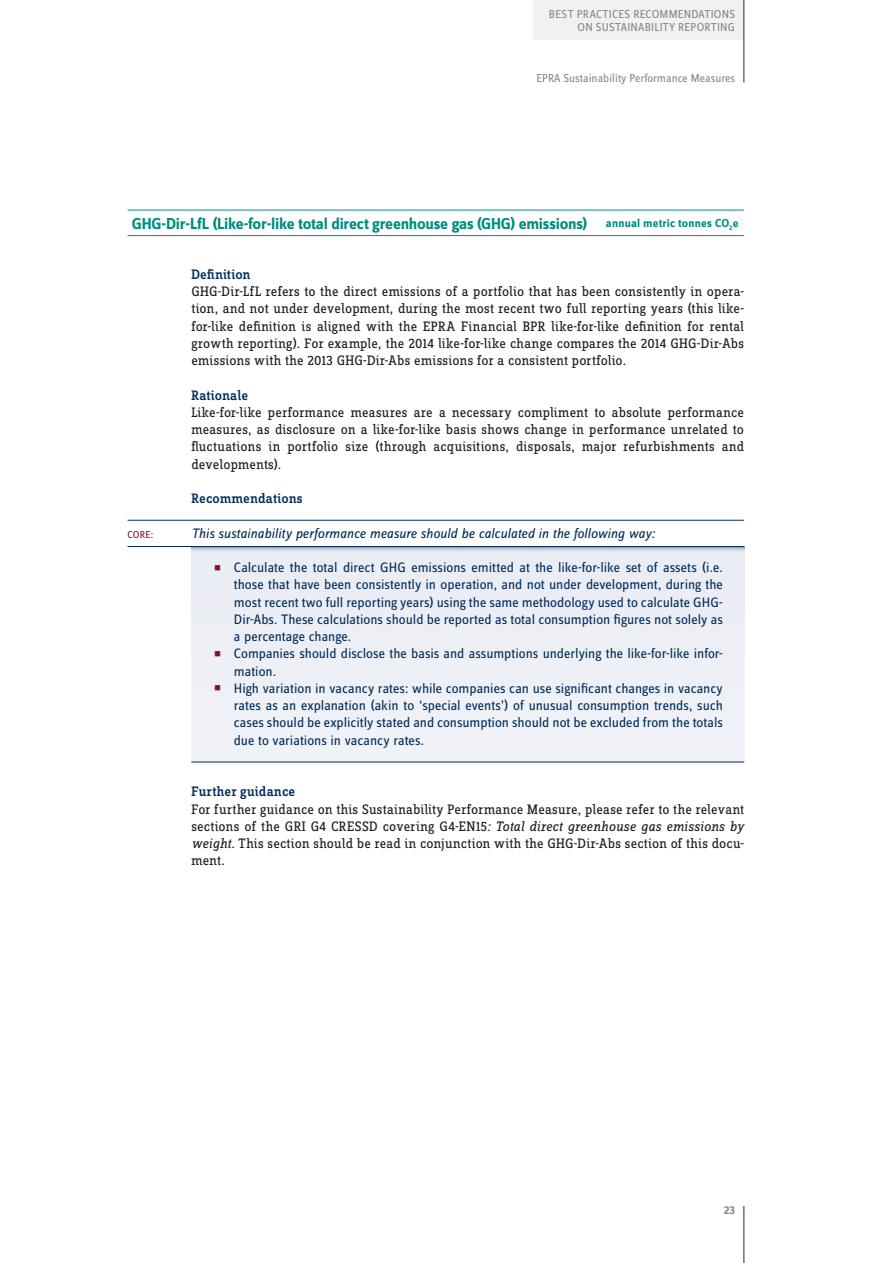
<style>
.page{position:relative;width:893px;height:1263px;background:#fff}
.page>*{position:absolute;margin:0;border:0;box-sizing:border-box;transform-origin:0 0}
.t1{font:700 16.5px "Zine Sans Dis";letter-spacing:-.015em;color:#008e81}
.t2{font:14.25px/17.2px "Zine Slab Dis";letter-spacing:.01em;color:#1d1d1b;text-align:justify}
.t3{font:14.25px/17.2px "Zine Sans Dis";color:#012e5c;text-align:justify}
.t4{font:italic 14.25px "Zine Sans Dis";letter-spacing:-.005em;color:#012e5c}
.t5{font:500 14.25px "Zine Slab Dis";letter-spacing:.015em;color:#012e5c}
.t6{font:12px/13.5px "Zine Sans Dis";letter-spacing:.005em;color:#86888c;text-align:right}
.t7{font:700 12px "Zine Sans Dis";color:#86888c}
.t8{font:10.5px "Zine Sans Dis";color:#890c33}
.s1{font-size:12px}
.s2{font-size:6.9px}
.s3{font-family:"Zine Slab Dis";font-size:36px;color:#890c33}
.s4{font-style:italic}
</style>
<div class="page">
<div style="left:191px;top:546px;width:553px;height:216px;background:#eeeff5"></div>
<hr style="left:128px;top:520px;width:616px;height:1px;background:#012e5c">
<hr style="left:128px;top:546px;width:616px;height:1px;background:#012e5c">
<hr style="left:191px;top:762px;width:553px;height:1px;background:#012e5c">
<hr style="left:128px;top:235px;width:474px;height:1px;background:#008e81">
<hr style="left:602px;top:235px;width:142px;height:1px;background:#008e81">
<hr style="left:128px;top:210px;width:474px;height:1px;background:#008e81">
<hr style="left:602px;top:210px;width:142px;height:1px;background:#008e81">
<div style="left:533px;top:0;width:211px;height:40px;background:#f1f1f1"></div>
<hr style="left:744px;top:0;width:1px;height:82px;background:#012e5c">
<hr style="left:744px;top:1206px;width:1px;height:57px;background:#012e5c">
<p class="t6" style="left:549px;top:8px;width:188px">Best Practices Recommendations on Sustainability Reporting</p>
<p class="t6" style="left:536px;top:72px;width:200px">EPRA Sustainability Performance Measures</p>
<p class="t1" style="left:132px;top:215px;width:608px">GHG-Dir-LfL (Like-for-like total direct greenhouse gas (GHG) emissions) <span class="s1">annual metric tonnes CO</span><span class="s2">2</span><span class="s1">e</span></p>
<p class="t5" style="left:191px;top:267px;width:61px">Definition</p>
<p class="t2" style="left:191px;top:283px;width:554px">GHG-Dir-LfL refers to the direct emissions of a portfolio that has been consistently in opera&shy;tion, and not under development, during the most recent two full reporting years (this like&shy;for-like definition is aligned with the EPRA Financial BPR like-for-like definition for rental growth reporting). For example, the 2014 like-for-like change compares the 2014 GHG-Dir-Abs emissions with the 2013 GHG-Dir-Abs emissions for a consistent portfolio.</p>
<p class="t5" style="left:191px;top:388px;width:58px">Rationale</p>
<p class="t2" style="left:191px;top:404px;width:554px">Like-for-like performance measures are a necessary compliment to absolute performance measures, as disclosure on a like-for-like basis shows change in performance unrelated to fluctuations in portfolio size (through acquisitions, disposals, major refurbishments and developments).</p>
<p class="t5" style="left:191px;top:491px;width:113px">Recommendations</p>
<p class="t8" style="left:128px;top:529px;width:27px">CORE:</p>
<p class="t4" style="left:191px;top:526px;width:465px">This sustainability performance measure should be calculated in the following way:</p>
<p class="t3" style="left:234px;top:559px;width:491px;text-indent:-21px"><span class="s3">•</span> Calculate the total direct GHG emissions emitted at the like-for-like set of assets (i.e. those that have been consistently in operation, and not under development, during the most recent two full reporting years) using the same methodology used to calculate GHG-Dir-Abs. These calculations should be reported as total consumption figures not solely as a percentage change.</p>
<p class="t3" style="left:234px;top:646px;width:490px;text-indent:-21px"><span class="s3">•</span> Companies should disclose the basis and assumptions underlying the like-for-like infor&shy;mation.</p>
<p class="t3" style="left:234px;top:680px;width:490px;text-indent:-21px"><span class="s3">•</span> High variation in vacancy rates: while companies can use significant changes in vacancy rates as an explanation (akin to ‘special events’) of unusual consumption trends, such cases should be explicitly stated and consumption should not be excluded from the totals due to variations in vacancy rates.</p>
<p class="t5" style="left:191px;top:785px;width:105px">Further guidance</p>
<p class="t2" style="left:191px;top:801px;width:554px">For further guidance on this Sustainability Performance Measure, please refer to the relevant sections of the GRI G4 CRESSD covering G4-EN15<span class="s4">: Total direct greenhouse gas emissions by weight.</span> This section should be read in conjunction with the GHG-Dir-Abs section of this docu&shy;ment.</p>
<p class="t7" style="left:724px;top:1204px;width:13px">23</p>
</div>
